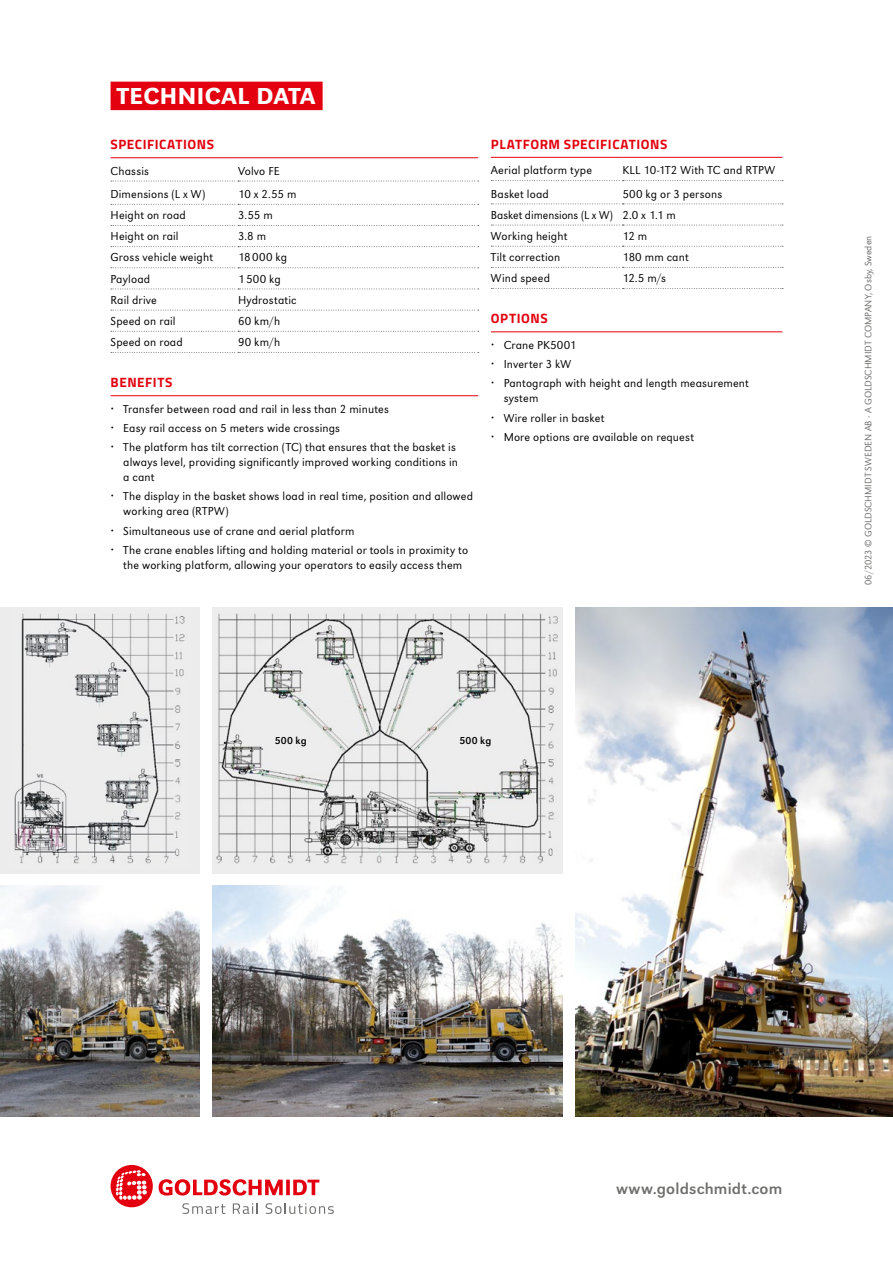
<style>
.page{position:relative;width:893px;height:1263px;background:#fff}
.page>*{position:absolute;margin:0;border:0;box-sizing:border-box;transform-origin:0 0}
.t1{font:500 24px "URW Grotesk";letter-spacing:.02em;color:#fff}
.t2{font:16.5px "URW Grotesk";letter-spacing:.01em;color:#6f6f6e}
.t3{font:700 13.5px "Titillium Web";letter-spacing:.04em;color:#e3000f}
.t4{font:300 12px/19.2px "URW Grotesk";letter-spacing:.01em;color:#000}
.t5{font:10.5px "URW Grotesk";letter-spacing:.015em;color:#000}
.t6{font:300 9.75px "URW Grotesk";color:#6f6f6e}
</style>
<div class="page">
<div style="left:0;top:607px;width:200px;height:267px;background:#ececed"></div>
<img style="left:14px;top:613px;width:171px;height:251px">
<img style="left:213px;top:607px;width:350px;height:265px">
<img style="left:576px;top:607px;width:317px;height:509px">
<img style="left:213px;top:885px;width:350px;height:231px">
<img style="left:0;top:885px;width:200px;height:231px">
<svg style="left:111px;top:1165px;width:42px;height:42px"></svg>
<svg style="left:159px;top:1179px;width:160px;height:16px"></svg>
<svg style="left:182px;top:1203px;width:44px;height:11px"></svg>
<svg style="left:233px;top:1203px;width:25px;height:11px"></svg>
<svg style="left:266px;top:1203px;width:68px;height:11px"></svg>
<div style="left:111px;top:82px;width:212px;height:28px;background:#e3000f"></div>
<hr style="left:111px;top:395px;width:367px;height:1px;background:#e3000f">
<hr style="left:491px;top:332px;width:291px;height:1px;background:#e3000f">
<svg style="left:111px;top:181px;width:368px;height:1px"></svg>
<svg style="left:111px;top:204px;width:368px;height:1px"></svg>
<svg style="left:111px;top:225px;width:368px;height:1px"></svg>
<svg style="left:111px;top:246px;width:368px;height:1px"></svg>
<svg style="left:111px;top:267px;width:368px;height:1px"></svg>
<svg style="left:111px;top:289px;width:368px;height:1px"></svg>
<svg style="left:111px;top:310px;width:368px;height:1px"></svg>
<svg style="left:111px;top:331px;width:368px;height:1px"></svg>
<svg style="left:111px;top:352px;width:368px;height:1px"></svg>
<hr style="left:111px;top:157px;width:127px;height:1px;background:#e3000f">
<hr style="left:238px;top:157px;width:240px;height:1px;background:#e3000f">
<svg style="left:491px;top:180px;width:292px;height:1px"></svg>
<svg style="left:491px;top:204px;width:292px;height:1px"></svg>
<svg style="left:491px;top:225px;width:292px;height:1px"></svg>
<svg style="left:491px;top:246px;width:292px;height:1px"></svg>
<svg style="left:491px;top:267px;width:292px;height:1px"></svg>
<svg style="left:491px;top:288px;width:292px;height:1px"></svg>
<hr style="left:491px;top:157px;width:131px;height:1px;background:#e3000f">
<hr style="left:622px;top:157px;width:160px;height:1px;background:#e3000f">
<h1 class="t1" style="left:117px;top:82px;width:200px">TECHNICAL DATA</h1>
<p class="t3" style="left:111px;top:134px;width:105px">SPECIFICATIONS</p>
<p class="t4" style="left:111px;top:161px;width:40px">Chassis</p>
<p class="t4" style="left:238px;top:161px;width:43px">Volvo FE</p>
<p class="t4" style="left:111px;top:184px;width:96px">Dimensions (L x W)</p>
<p class="t4" style="left:238px;top:184px;width:60px">10 x 2.55 m</p>
<p class="t4" style="left:111px;top:206px;width:77px">Height on road</p>
<p class="t4" style="left:238px;top:206px;width:36px">3.55 m</p>
<p class="t4" style="left:111px;top:227px;width:70px">Height on rail</p>
<p class="t4" style="left:238px;top:227px;width:30px">3.8 m</p>
<p class="t4" style="left:111px;top:248px;width:104px">Gross vehicle weight</p>
<p class="t4" style="left:238px;top:248px;width:50px">18 000 kg</p>
<p class="t4" style="left:111px;top:269px;width:41px">Payload</p>
<p class="t4" style="left:238px;top:269px;width:44px">1 500 kg</p>
<p class="t4" style="left:111px;top:290px;width:48px">Rail drive</p>
<p class="t4" style="left:238px;top:290px;width:60px">Hydrostatic</p>
<p class="t4" style="left:111px;top:311px;width:67px">Speed on rail</p>
<p class="t4" style="left:238px;top:311px;width:44px">60 km/h</p>
<p class="t4" style="left:111px;top:333px;width:74px">Speed on road</p>
<p class="t4" style="left:238px;top:333px;width:44px">90 km/h</p>
<p class="t3" style="left:111px;top:372px;width:63px">BENEFITS</p>
<p class="t4" style="left:123px;top:399px;width:334px">Transfer between road and rail in less than 2 minutes<br>Easy rail access on 5 meters wide crossings<br>The platform has tilt correction (TC) that ensures that the basket is</p>
<p class="t4" style="left:123px;top:455px;width:336px;line-height:15px">always level, providing significantly improved working conditions in a cant</p>
<p class="t4" style="left:123px;top:489px;width:351px;line-height:15px">The display in the basket shows load in real time, position and allowed working area (RTPW)</p>
<p class="t4" style="left:123px;top:521px;width:346px">Simultaneous use of crane and aerial platform<br>The crane enables lifting and holding material or tools in proximity to</p>
<p class="t4" style="left:123px;top:555px;width:340px">the working platform, allowing your operators to easily access them</p>
<p class="t3" style="left:491px;top:134px;width:178px">PLATFORM SPECIFICATIONS</p>
<p class="t4" style="left:491px;top:161px;width:103px">Aerial platform type</p>
<p class="t4" style="left:622px;top:161px;width:154px">KLL 10-1T2 With TC and RTPW</p>
<p class="t4" style="left:491px;top:184px;width:59px">Basket load</p>
<p class="t4" style="left:491px;top:183px;width:233px;line-height:21.1px;text-indent:132px">500 kg or 3 persons<br>Basket dimensions (L x W) 2.0 x 1.1 m<br>Working height</p>
<p class="t4" style="left:622px;top:226px;width:26px">12 m</p>
<p class="t4" style="left:491px;top:247px;width:71px">Tilt correction</p>
<p class="t4" style="left:622px;top:247px;width:68px">180 mm cant</p>
<p class="t4" style="left:491px;top:269px;width:61px">Wind speed</p>
<p class="t4" style="left:622px;top:269px;width:45px">12.5 m/s</p>
<p class="t3" style="left:491px;top:308px;width:58px">OPTIONS</p>
<p class="t4" style="left:504px;top:335px;width:247px">Crane PK5001<br>Inverter 3 kW<br>Pantograph with height and length measurement</p>
<p class="t4" style="left:504px;top:389px;width:192px">system<br>Wire roller in basket<br>More options are available on request</p>
<p class="t5" style="left:275px;top:734px;width:33px">500 kg</p>
<p class="t5" style="left:459px;top:734px;width:33px">500 kg</p>
<p class="t6" style="left:863px;top:585px;width:351px;rotate:-90deg">06/2023 © GOLDSCHMIDT SWEDEN AB · A GOLDSCHMIDT COMPANY, Osby, Sweden</p>
<h2 class="t2" style="left:616px;top:1179px;width:168px">www.goldschmidt.com</h2>
</div>
